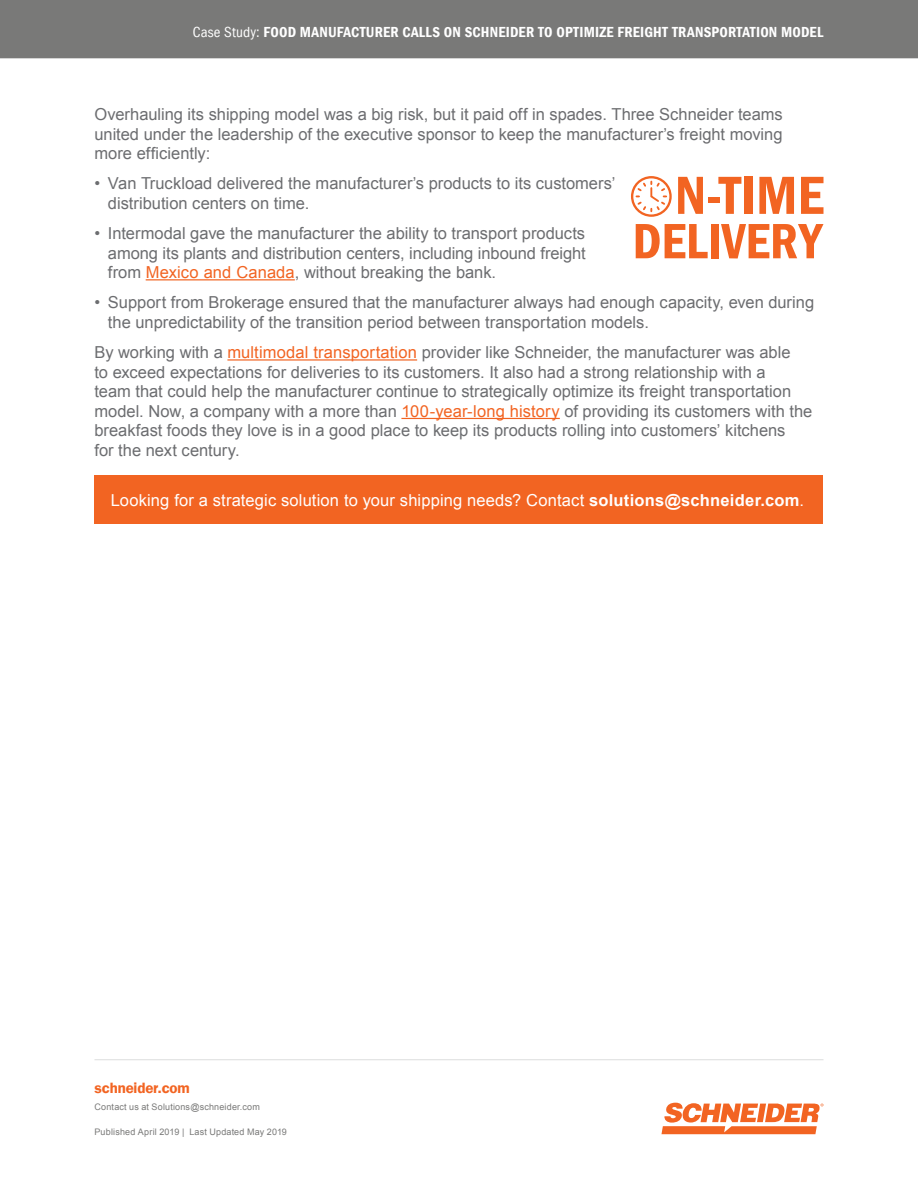
<style>
.page{position:relative;width:918px;height:1188px;background:#fff}
.page>*{position:absolute;margin:0;border:0;box-sizing:border-box;transform-origin:0 0}
.t1{font:16.5px/19.5px "Arial";color:#6c6d70}
.t2{font:16.5px "Arial";letter-spacing:.01em;color:#fff}
.t3{font:15px "Franklin Gothic LT Com Dm Cn";letter-spacing:.01em;color:#fff}
.t4{font:15px "Franklin Gothic LT Com Dm";letter-spacing:-.01em;color:#f26422}
.t5{font:9px "Arial";letter-spacing:.02em;color:#797978}
.s1{font-family:"Franklin Gothic LT Com";font-stretch:condensed}
.s2{color:#f26422}
.s3{font-weight:700}
</style>
<div class="page">
<div style="left:0;top:0;width:918px;height:58px;background:#797978"></div>
<svg style="left:662px;top:1103px;width:162px;height:31px"></svg>
<hr style="left:94px;top:1059px;width:730px;height:1px;background:#dcddde">
<div style="left:94px;top:475px;width:730px;height:49px;background:#f26422"></div>
<hr style="left:146px;top:279px;width:149px;height:1px;background:#f26422">
<hr style="left:227px;top:359px;width:190px;height:2px;background:#f26422">
<hr style="left:401px;top:418px;width:159px;height:1px;background:#f26422">
<svg style="left:678px;top:177px;width:25px;height:37px"></svg>
<div style="left:708px;top:197px;width:11px;height:6px;background:#f26422"></div>
<svg style="left:718px;top:177px;width:23px;height:37px"></svg>
<div style="left:744px;top:177px;width:8px;height:37px;background:#f26422"></div>
<svg style="left:759px;top:177px;width:35px;height:37px"></svg>
<svg style="left:801px;top:177px;width:23px;height:37px"></svg>
<svg style="left:636px;top:224px;width:72px;height:34px"></svg>
<div style="left:711px;top:224px;width:7px;height:34px;background:#f26422"></div>
<svg style="left:721px;top:224px;width:103px;height:35px"></svg>
<svg style="left:631px;top:176px;width:41px;height:41px"></svg>
<p class="t3" style="left:193px;top:24px;width:632px"><span class="s1">Case Study:</span> FOOD MANUFACTURER CALLS ON SCHNEIDER TO OPTIMIZE FREIGHT TRANSPORTATION MODEL</p>
<p class="t1" style="left:94px;top:105px;width:690px;text-align:justify">Overhauling its shipping model was a big risk, but it paid off in spades. Three Schneider teams united under the leadership of the executive sponsor to keep the manufacturer’s freight moving more efficiently:</p>
<p class="t1" style="left:108px;top:174px;width:509px;text-indent:-13px">• Van Truckload delivered the manufacturer’s products to its customers’ distribution centers on time.</p>
<p class="t1" style="left:108px;top:224px;width:479px;text-align:justify;text-indent:-13px">• Intermodal gave the manufacturer the ability to transport products among its plants and distribution centers, including inbound freight from <span class="s2">Mexico and Canada</span>, without breaking the bank.</p>
<p class="t1" style="left:108px;top:293px;width:708px;text-indent:-13px">• Support from Brokerage ensured that the manufacturer always had enough capacity, even during the unpredictability of the transition period between transportation models.</p>
<p class="t1" style="left:94px;top:343px;width:719px">By working with a <span class="s2">multimodal transportation</span> provider like Schneider, the manufacturer was able<br>to exceed expectations for deliveries to its customers. It also had a strong relationship with a<br>team that could help the manufacturer continue to strategically optimize its freight transportation model. Now, a company with a more than <span class="s2">100-year-long history</span> of providing its customers with the breakfast foods they love is in a good place to keep its products rolling into customers’ kitchens<br>for the next century.</p>
<p class="t2" style="left:111px;top:489px;width:695px">Looking for a strategic solution to your shipping needs? Contact <span class="s3">solutions@schneider.com</span>.</p>
<p class="t4" style="left:94px;top:1079px;width:97px">schneider.com</p>
<p class="t5" style="left:94px;top:1101px;width:167px">Contact us at Solutions@schneider.com</p>
<p class="t5" style="left:94px;top:1126px;width:194px">Published April 2019 | Last Updated May 2019</p>
</div>
